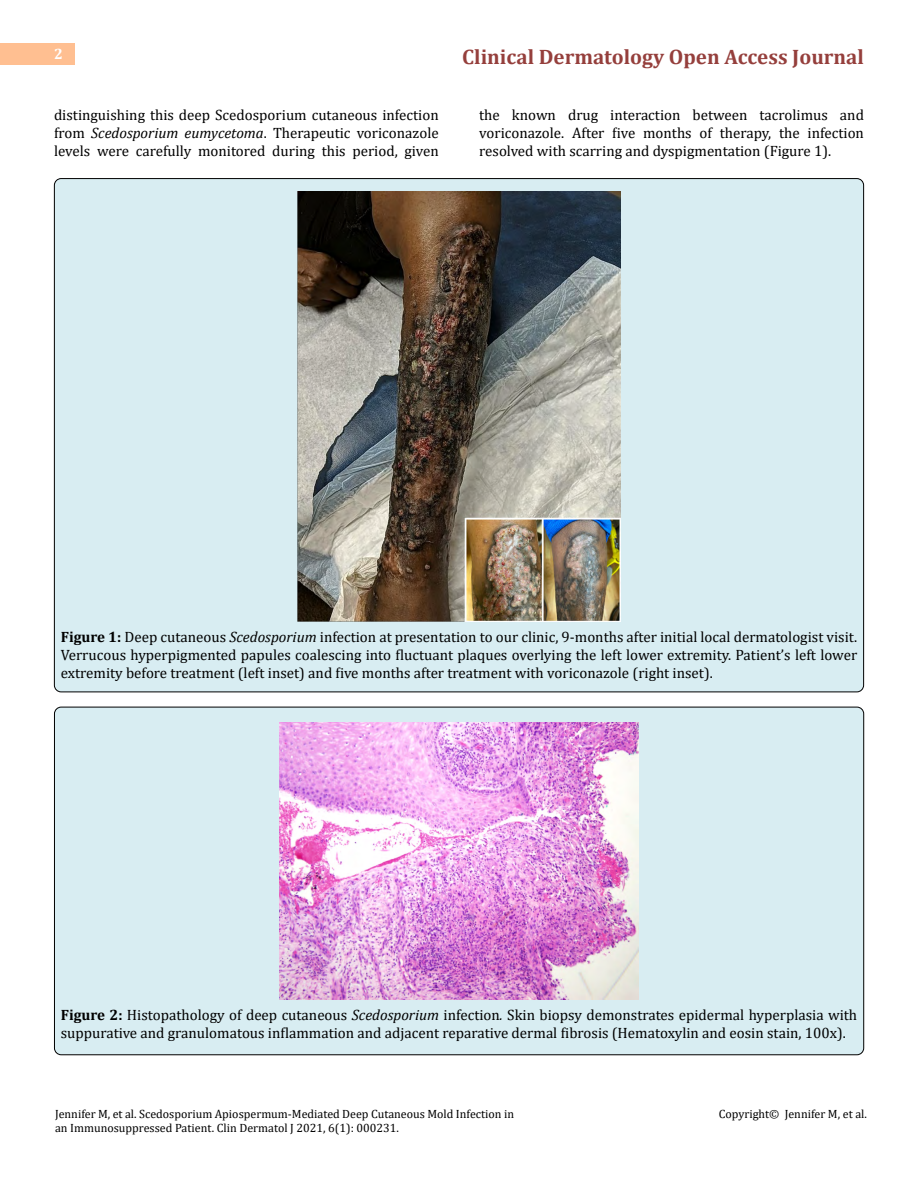
<style>
.page{position:relative;width:918px;height:1188px;background:#fff}
.page>*{position:absolute;margin:0;border:0;box-sizing:border-box;transform-origin:0 0}
.t1{font:700 21px "Cambria";color:#953f3c}
.t2{font:15px/18px "Cambria";color:#000;text-align:justify}
.t3{font:700 15px "Cambria";color:#fff}
.t4{font:12px/14.4px "Cambria";color:#000}
.s1{font-style:italic}
.s2{font-weight:700}
</style>
<div class="page">
<div style="left:0;top:43px;width:75px;height:21px;background:#ffbf91"></div>
<div style="left:54px;top:707px;width:810px;height:348px;background:#d8edf2;border-radius:7px"></div>
<div style="left:54px;top:179px;width:810px;height:513px;background:#d8edf2;border-radius:7px"></div>
<img style="left:298px;top:192px;width:322px;height:429px">
<img style="left:280px;top:723px;width:358px;height:276px">
<p class="t3" style="left:54px;top:44px;width:10px">2</p>
<h1 class="t1" style="left:462px;top:42px;width:403px">Clinical Dermatology Open Access Journal</h1>
<p class="t2" style="left:54px;top:105px;width:386px">distinguishing this deep Scedosporium cutaneous infection from <span class="s1">Scedosporium eumycetoma</span>. Therapeutic voriconazole levels were carefully monitored during this period, given</p>
<p class="t2" style="left:479px;top:105px;width:386px">the known drug interaction between tacrolimus and voriconazole. After five months of therapy, the infection resolved with scarring and dyspigmentation (Figure 1).</p>
<p class="t2" style="left:61px;top:627px;width:798px"><span class="s2">Figure 1:</span> Deep cutaneous <span class="s1">Scedosporium</span> infection at presentation to our clinic, 9-months after initial local dermatologist visit.<br>Verrucous hyperpigmented papules coalescing into fluctuant plaques overlying the left lower extremity. Patient’s left lower extremity before treatment (left inset) and five months after treatment with voriconazole (right inset).</p>
<p class="t2" style="left:61px;top:1005px;width:798px"><span class="s2">Figure 2:</span> Histopathology of deep cutaneous <span class="s1">Scedosporium</span> infection<span class="s1">.</span> Skin biopsy demonstrates epidermal hyperplasia with suppurative and granulomatous inflammation and adjacent reparative dermal fibrosis (Hematoxylin and eosin stain, 100x).</p>
<p class="t4" style="left:55px;top:1106px;width:461px">Jennifer M, et al. Scedosporium Apiospermum-Mediated Deep Cutaneous Mold Infection in an Immunosuppressed Patient. Clin Dermatol J 2021, 6(1): 000231.</p>
<p class="t4" style="left:719px;top:1106px;width:150px">Copyright© Jennifer M, et al.</p>
</div>
